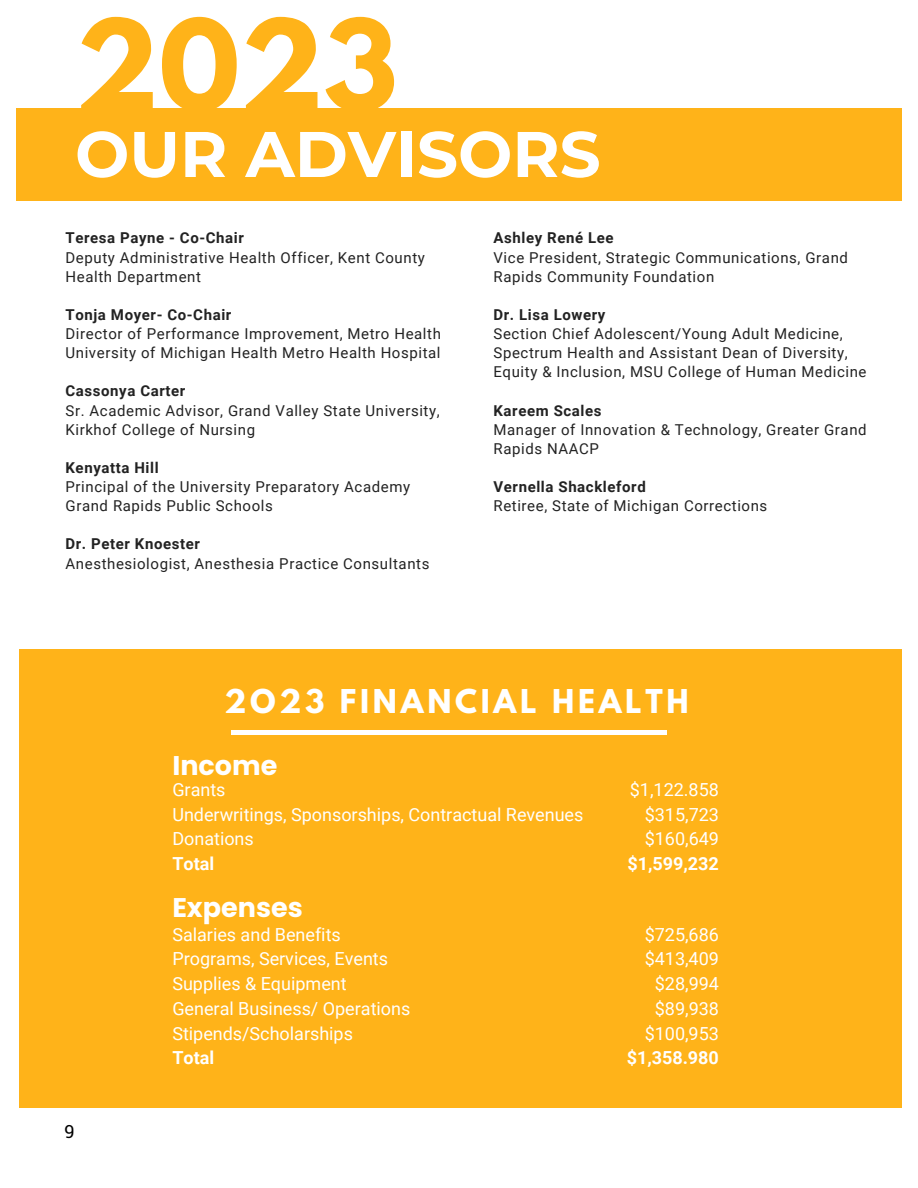
<style>
.page{position:relative;width:918px;height:1188px;background:#fff}
.page>*{position:absolute;margin:0;border:0;box-sizing:border-box;transform-origin:0 0}
.t1{font:700 111.3px "League Spartan";color:#ffb319}
.t2{font:700 64.35px "Montserrat";color:#fff}
.t3{font:700 29.1px "League Spartan";letter-spacing:.13em;color:#fff}
.t4{font:700 27px "Poppins";color:#fff}
.t5{font:18px/24.8px "Roboto";color:#fff}
.t6{font:18px "Roboto Slab";color:#000}
.t7{font:15px/19.2px "Roboto";letter-spacing:.04em;color:#222}
.t8{font:700 15px "Roboto";letter-spacing:.04em;color:#222}
.s1{font-weight:700}
</style>
<div class="page">
<div style="left:16px;top:109px;width:886px;height:92px;background:#ffb319"></div>
<div style="left:19px;top:650px;width:882px;height:458px;background:#ffb319"></div>
<div style="left:232px;top:730px;width:435px;height:5px;background:#fff"></div>
<h2 class="t1" style="left:75px;top:10px;width:324px">2023</h2>
<h1 class="t2" style="left:75px;top:115px;width:527px">OUR ADVISORS</h1>
<p class="t8" style="left:66px;top:230px;width:180px">Teresa Payne - Co-Chair</p>
<p class="t7" style="left:66px;top:248px;width:361px">Deputy Administrative Health Officer, Kent County<br>Health Department</p>
<p class="t8" style="left:66px;top:306px;width:167px">Tonja Moyer- Co-Chair</p>
<p class="t7" style="left:66px;top:324px;width:377px">Director of Performance Improvement, Metro Health<br>University of Michigan Health Metro Health Hospital</p>
<p class="t8" style="left:66px;top:383px;width:121px">Cassonya Carter</p>
<p class="t7" style="left:66px;top:401px;width:376px">Sr. Academic Advisor, Grand Valley State University,<br>Kirkhof College of Nursing</p>
<p class="t8" style="left:66px;top:459px;width:95px">Kenyatta Hill</p>
<p class="t7" style="left:66px;top:477px;width:346px">Principal of the University Preparatory Academy</p>
<p class="t7" style="left:66px;top:496px;width:209px">Grand Rapids Public Schools</p>
<p class="t8" style="left:66px;top:536px;width:136px">Dr. Peter Knoester</p>
<p class="t7" style="left:66px;top:554px;width:365px">Anesthesiologist, Anesthesia Practice Consultants</p>
<p class="t8" style="left:494px;top:230px;width:122px">Ashley René Lee</p>
<p class="t7" style="left:494px;top:248px;width:356px">Vice President, Strategic Communications, Grand<br>Rapids Community Foundation</p>
<p class="t8" style="left:494px;top:306px;width:113px">Dr. Lisa Lowery</p>
<p class="t7" style="left:494px;top:324px;width:374px">Section Chief Adolescent/Young Adult Medicine,<br>Spectrum Health and Assistant Dean of Diversity,<br>Equity &amp; Inclusion, MSU College of Human Medicine</p>
<p class="t8" style="left:494px;top:402px;width:110px">Kareem Scales</p>
<p class="t7" style="left:494px;top:420px;width:375px">Manager of Innovation &amp; Technology, Greater Grand<br>Rapids NAACP</p>
<p class="t8" style="left:494px;top:478px;width:154px">Vernella Shackleford</p>
<p class="t7" style="left:494px;top:496px;width:275px">Retiree, State of Michigan Corrections</p>
<h3 class="t3" style="left:224px;top:687px;width:466px">2O23 FINANCIAL HEALTH</h3>
<h5 class="t4" style="left:172px;top:746px;width:106px">Income</h5>
<h4 class="t5" style="left:172px;top:777px;width:413px">Grants<br>Underwritings, Sponsorships, Contractual Revenues<br>Donations<br><span class="s1">Total</span></h4>
<h5 class="t5" style="left:628px;top:777px;width:93px;text-align:right">$1,122.858 $315,723 $160,649 <span class="s1">$1,599,232</span></h5>
<p class="t6" style="left:64px;top:1119px;width:12px">9</p>
<h5 class="t4" style="left:172px;top:889px;width:132px">Expenses</h5>
<h5 class="t5" style="left:172px;top:922px;width:239px">Salaries and Benefits<br>Programs, Services, Events<br>Supplies &amp; Equipment<br>General Business/ Operations<br>Stipends/Scholarships<br><span class="s1">Total</span></h5>
<h4 class="t5" style="left:627px;top:922px;width:94px;text-align:right">$725,686 $413,409 $28,994 $89,938 $100,953 <span class="s1">$1,358.980</span></h4>
</div>
